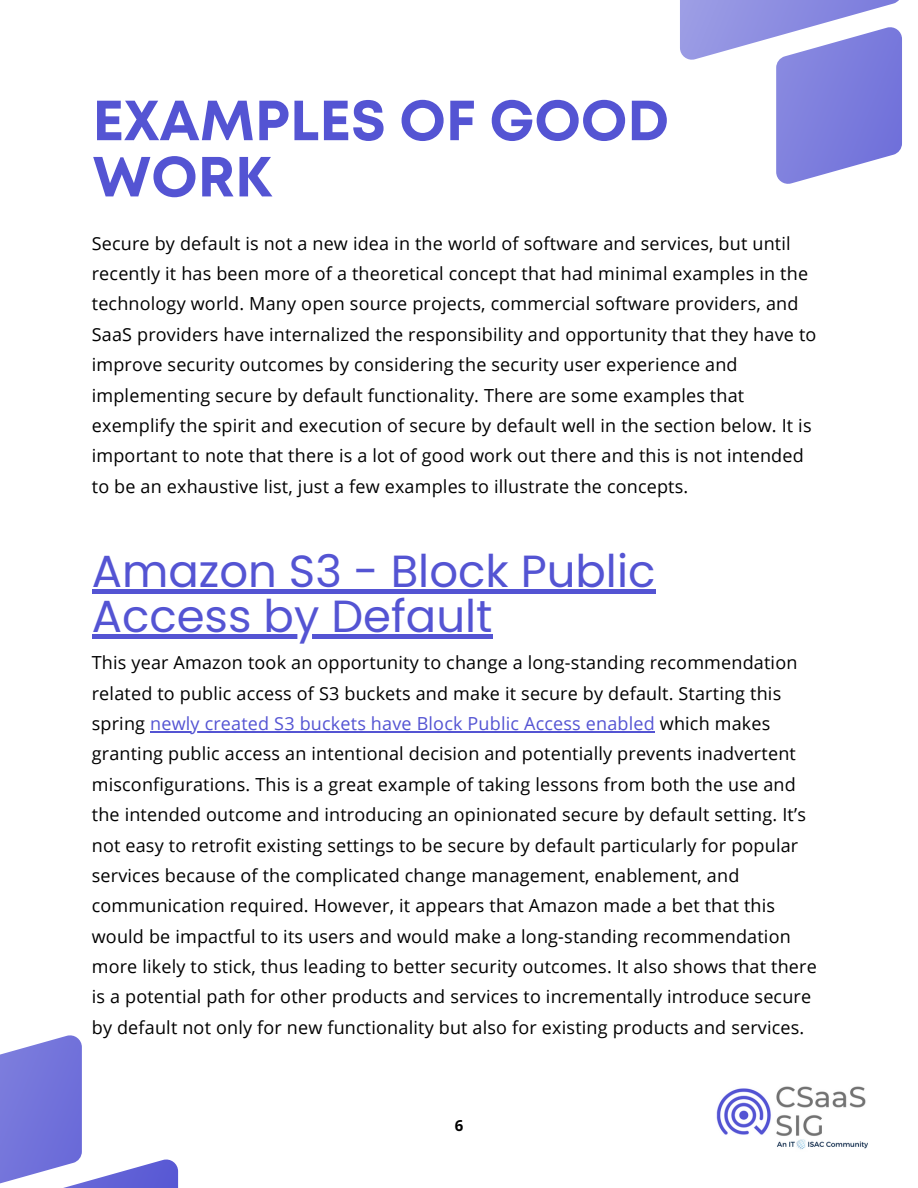
<style>
.page{position:relative;width:918px;height:1188px;background:#fff}
.page>*{position:absolute;margin:0;border:0;box-sizing:border-box;transform-origin:0 0}
.t1{font:700 56.4px/56.2px "Mont";color:#5454d3}
.t2{font:45px/45px "Poppins";color:#5454d3}
.t3{font:18px/30.3px "Open Sans";letter-spacing:.01em;color:#000}
.t4{font:700 15px "Open Sans";color:#000}
.s1{color:#5454d3}
</style>
<div class="page">
<svg style="left:680px;top:0;width:222px;height:184px"></svg>
<img style="left:716px;top:1086px;width:152px;height:64px">
<hr style="left:150px;top:731px;width:505px;height:1px;background:#5454d3">
<svg style="left:0;top:1035px;width:178px;height:153px"></svg>
<hr style="left:92px;top:590px;width:563px;height:4px;background:#5454d3">
<div style="left:92px;top:634px;width:401px;height:5px;background:#5454d3"></div>
<p class="t1" style="left:93px;top:97px;width:578px">EXAMPLES OF GOOD<br>WORK</p>
<p class="t3" style="left:92px;top:228px;width:726px">Secure by default is not a new idea in the world of software and services, but until recently it has been more of a theoretical concept that had minimal examples in the technology world. Many open source projects, commercial software providers, and SaaS providers have internalized the responsibility and opportunity that they have to improve security outcomes by considering the security user experience and implementing secure by default functionality. There are some examples that exemplify the spirit and execution of secure by default well in the section below. It is important to note that there is a lot of good work out there and this is not intended to be an exhaustive list, just a few examples to illustrate the concepts.</p>
<p class="t2" style="left:92px;top:549px;width:565px">Amazon S3 - Block Public<br>Access by Default</p>
<p class="t3" style="left:92px;top:647px;width:727px">This year Amazon took an opportunity to change a long-standing recommendation related to public access of S3 buckets and make it secure by default. Starting this spring <span class="s1">newly created S3 buckets have Block Public Access enabled</span> which makes granting public access an intentional decision and potentially prevents inadvertent misconfigurations. This is a great example of taking lessons from both the use and the intended outcome and introducing an opinionated secure by default setting. It’s not easy to retrofit existing settings to be secure by default particularly for popular services because of the complicated change management, enablement, and communication required. However, it appears that Amazon made a bet that this would be impactful to its users and would make a long-standing recommendation more likely to stick, thus leading to better security outcomes. It also shows that there is a potential path for other products and services to incrementally introduce secure by default not only for new functionality but also for existing products and services.</p>
<p class="t4" style="left:455px;top:1115px;width:10px">6</p>
</div>
